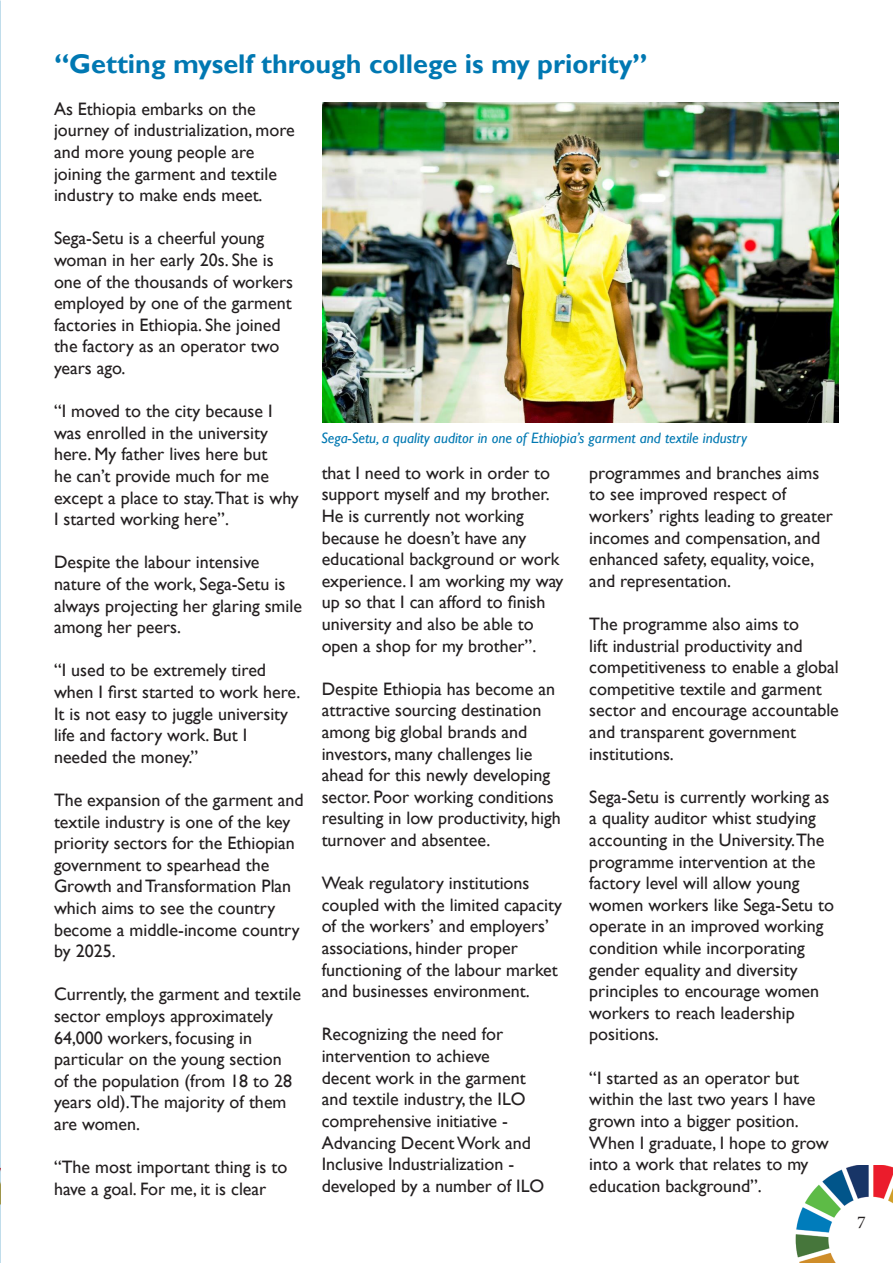
<style>
.page{position:relative;width:893px;height:1263px;background:#fff}
.page>*{position:absolute;margin:0;border:0;box-sizing:border-box;transform-origin:0 0}
.t1{font:700 27px "Gill Sans";color:#0078b2}
.t2{font:18px/21.6px "Gill Sans";color:#231f20}
.t3{font:18px "Minion Pro";color:#231f20}
.t4{font:italic 15px "Gill Sans";color:#0078b2}
</style>
<div class="page">
<img style="left:795px;top:1166px;width:98px;height:97px">
<img style="left:0;top:1166px;width:1px;height:97px">
<img style="left:323px;top:102px;width:516px;height:320px">
<p class="t1" style="left:54px;top:47px;width:595px">“Getting myself through college is my priority”</p>
<p class="t2" style="left:54px;top:98px;width:242px">As Ethiopia embarks on the journey of industrialization, more and more young people are joining the garment and textile industry to make ends meet.</p>
<p class="t2" style="left:54px;top:228px;width:241px">Sega-Setu is a cheerful young woman in her early 20s. She is one of the thousands of workers employed by one of the garment factories in Ethiopia. She joined the factory as an operator two years ago.</p>
<p class="t2" style="left:54px;top:401px;width:246px">“I moved to the city because I was enrolled in the university here. My father lives here but<br>he can’t provide much for me except a place to stay.That is why<br>I started working here”.</p>
<p class="t2" style="left:54px;top:552px;width:250px">Despite the labour intensive nature of the work, Sega-Setu is always projecting her glaring smile among her peers.</p>
<p class="t2" style="left:54px;top:660px;width:248px">“I used to be extremely tired when I first started to work here.<br>It is not easy to juggle university life and factory work. But I needed the money.”</p>
<p class="t2" style="left:54px;top:789px;width:251px">The expansion of the garment and textile industry is one of the key priority sectors for the Ethiopian government to spearhead the<br>Growth and Transformation Plan which aims to see the country become a middle-income country by 2025.</p>
<p class="t2" style="left:54px;top:984px;width:249px">Currently, the garment and textile sector employs approximately<br>64,000 workers, focusing in particular on the young section<br>of the population (from 18 to 28 years old).The majority of them are women.</p>
<p class="t2" style="left:54px;top:1157px;width:235px">“The most important thing is to have a goal. For me, it is clear</p>
<p class="t4" style="left:321px;top:429px;width:428px">Sega-Setu, a quality auditor in one of Ethiopia’s garment and textile industry</p>
<p class="t2" style="left:322px;top:462px;width:243px">that I need to work in order to support myself and my brother.<br>He is currently not working because he doesn’t have any educational background or work experience. I am working my way up so that I can afford to finish university and also be able to open a shop for my brother”.</p>
<p class="t2" style="left:322px;top:678px;width:241px">Despite Ethiopia has become an attractive sourcing destination among big global brands and investors, many challenges lie ahead for this newly developing sector. Poor working conditions resulting in low productivity, high turnover and absentee.</p>
<p class="t2" style="left:322px;top:873px;width:242px">Weak regulatory institutions coupled with the limited capacity of the workers’ and employers’ associations, hinder proper functioning of the labour market and businesses environment.</p>
<p class="t2" style="left:322px;top:1024px;width:224px">Recognizing the need for intervention to achieve<br>decent work in the garment and textile industry, the ILO comprehensive initiative -<br>Advancing Decent Work and<br>Inclusive Industrialization - developed by a number of ILO</p>
<p class="t2" style="left:589px;top:462px;width:245px">programmes and branches aims to see improved respect of workers’ rights leading to greater incomes and compensation, and enhanced safety, equality, voice, and representation.</p>
<p class="t2" style="left:589px;top:613px;width:251px">The programme also aims to<br>lift industrial productivity and competitiveness to enable a global competitive textile and garment sector and encourage accountable and transparent government institutions.</p>
<p class="t2" style="left:589px;top:786px;width:246px">Sega-Setu is currently working as a quality auditor whist studying accounting in the University.The programme intervention at the factory level will allow young women workers like Sega-Setu to operate in an improved working condition while incorporating gender equality and diversity principles to encourage women workers to reach leadership positions.</p>
<p class="t2" style="left:589px;top:1067px;width:241px">“I started as an operator but within the last two years I have grown into a bigger position.<br>When I graduate, I hope to grow into a work that relates to my education background”.</p>
<p class="t3" style="left:857px;top:1210px;width:10px">7</p>
</div>
